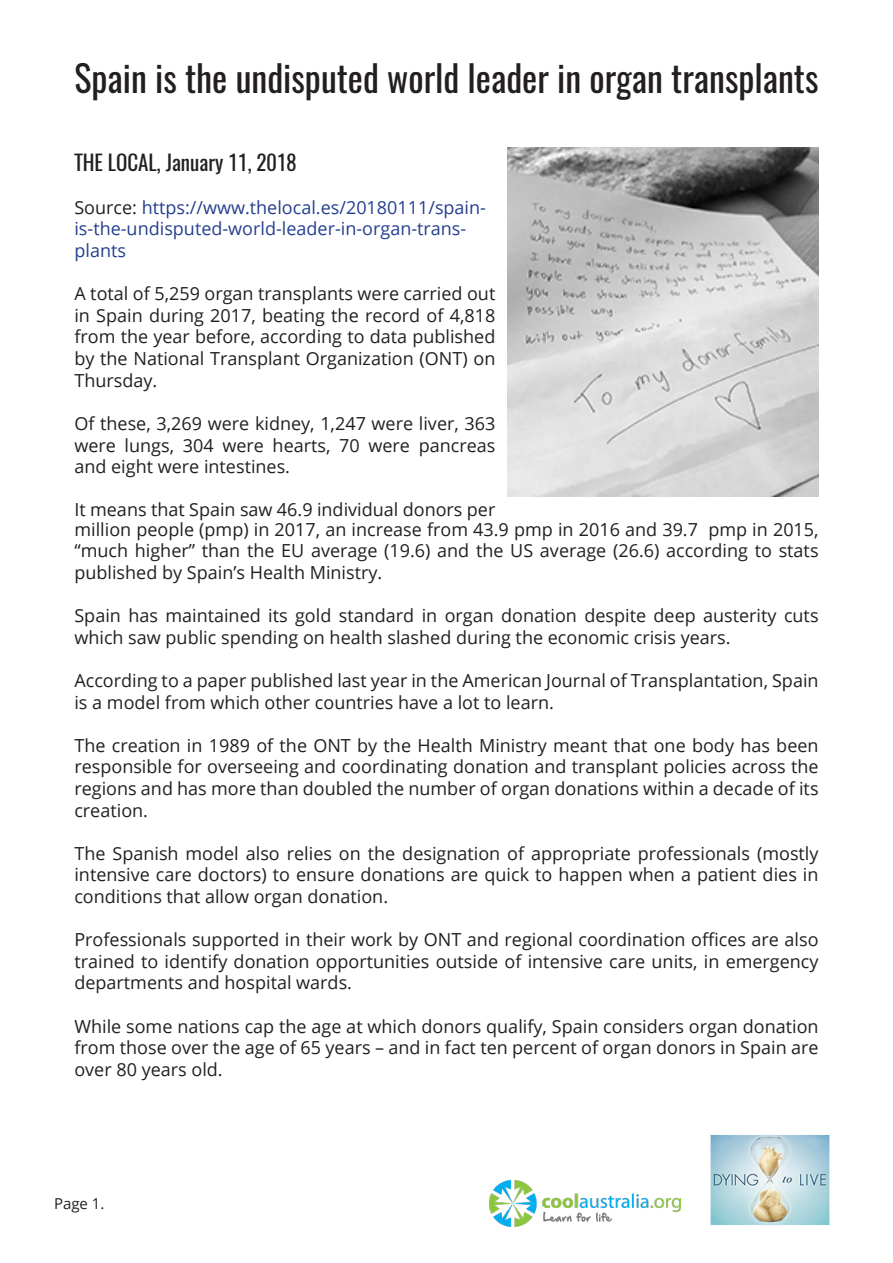
<style>
.page{position:relative;width:893px;height:1263px;background:#fff}
.page>*{position:absolute;margin:0;border:0;box-sizing:border-box;transform-origin:0 0}
.t1{font:36px "Oswald";color:#231f20}
.t2{font:21px "Oswald";color:#231f20}
.t3{font:18px/21.6px "Open Sans";color:#231f20;text-align:justify}
.t4{font:18px/21.6px "Open Sans";color:#253f8e}
.t5{font:15px "Open Sans";color:#231f20}
.s1{color:#231f20}
</style>
<div class="page">
<img style="left:507px;top:148px;width:312px;height:349px">
<img style="left:489px;top:1181px;width:191px;height:45px">
<img style="left:710px;top:1134px;width:120px;height:92px">
<p class="t1" style="left:74px;top:54px;width:745px">Spain is the undisputed world leader in organ transplants</p>
<p class="t2" style="left:74px;top:148px;width:224px">THE LOCAL, January 11, 2018</p>
<p class="t4" style="left:74px;top:196px;width:413px"><span class="s1">Source:</span> https://www.thelocal.es/20180111/spain&shy;is-the-undisputed-world-leader-in-organ-trans&shy;plants</p>
<p class="t3" style="left:74px;top:282px;width:422px">A total of 5,259 organ transplants were carried out in Spain during 2017, beating the record of 4,818 from the year before, according to data published by the National Transplant Organization (ONT) on Thursday.</p>
<p class="t3" style="left:74px;top:412px;width:422px">Of these, 3,269 were kidney, 1,247 were liver, 363 were lungs, 304 were hearts, 70 were pancreas and eight were intestines.</p>
<p class="t3" style="left:74px;top:498px;width:422px">It means that Spain saw 46.9 individual donors per</p>
<p class="t3" style="left:74px;top:518px;width:746px">million people (pmp) in 2017, an increase from 43.9 pmp in 2016 and 39.7 pmp in 2015, “much higher” than the EU average (19.6) and the US average (26.6) according to stats published by Spain’s Health Ministry.</p>
<p class="t3" style="left:74px;top:604px;width:746px">Spain has maintained its gold standard in organ donation despite deep austerity cuts which saw public spending on health slashed during the economic crisis years.</p>
<p class="t3" style="left:74px;top:669px;width:746px">According to a paper published last year in the American Journal of Transplantation, Spain is a model from which other countries have a lot to learn.</p>
<p class="t3" style="left:74px;top:734px;width:746px">The creation in 1989 of the ONT by the Health Ministry meant that one body has been responsible for overseeing and coordinating donation and transplant policies across the regions and has more than doubled the number of organ donations within a decade of its creation.</p>
<p class="t3" style="left:74px;top:842px;width:746px">The Spanish model also relies on the designation of appropriate professionals (mostly intensive care doctors) to ensure donations are quick to happen when a patient dies in conditions that allow organ donation.</p>
<p class="t3" style="left:74px;top:928px;width:746px">Professionals supported in their work by ONT and regional coordination offices are also trained to identify donation opportunities outside of intensive care units, in emergency departments and hospital wards.</p>
<p class="t3" style="left:74px;top:1015px;width:746px">While some nations cap the age at which donors qualify, Spain considers organ donation from those over the age of 65 years – and in fact ten percent of organ donors in Spain are over 80 years old.</p>
<p class="t5" style="left:54px;top:1193px;width:52px">Page 1.</p>
</div>
